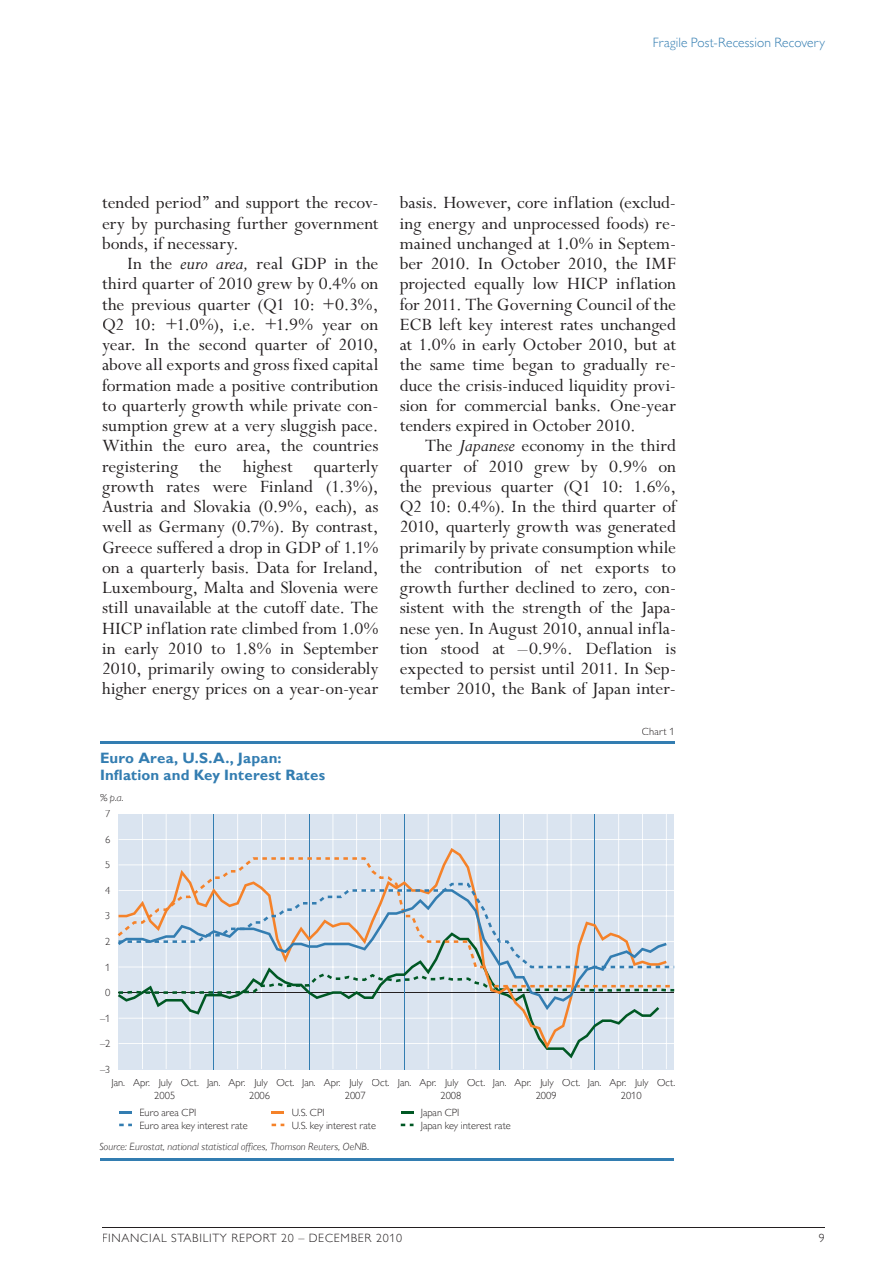
<style>
.page{position:relative;width:893px;height:1263px;background:#fff}
.page>*{position:absolute;margin:0;border:0;box-sizing:border-box;transform-origin:0 0}
.t1{font:19.5px/20.2px "Perpetua Std";color:#231f20;text-align:justify}
.t2{font:700 15px/17px "Gill Sans MT Pro";letter-spacing:.01em;color:#337db1}
.t3{font:300 13.5px "Gill Sans MT Pro";letter-spacing:.01em;color:#337db1}
.t4{font:300 12px "Gill Sans MT Pro";letter-spacing:.06em;color:#231f20}
.t5{font:300 10.5px/12.8px "Gill Sans MT Pro";color:#231f20}
.t6{font:italic 300 10.5px "Gill Sans MT Pro";letter-spacing:.01em;color:#231f20}
.s1{font-style:italic;font-size:20.25px}
</style>
<div class="page">
<hr style="left:102px;top:1227px;width:723px;height:1px;background:#231f20">
<hr style="left:100px;top:741px;width:574px;height:3px;background:#337db1">
<hr style="left:100px;top:1158px;width:574px;height:3px;background:#337db1">
<svg style="left:119px;top:1111px;width:13px;height:2px"></svg>
<svg style="left:119px;top:1124px;width:13px;height:2px"></svg>
<svg style="left:272px;top:1111px;width:12px;height:2px"></svg>
<svg style="left:272px;top:1124px;width:12px;height:2px"></svg>
<svg style="left:401px;top:1111px;width:12px;height:2px"></svg>
<svg style="left:401px;top:1124px;width:12px;height:2px"></svg>
<div style="left:119px;top:814px;width:555px;height:255px;background:#dae4f0"></div>
<hr style="left:666px;top:814px;width:1px;height:255px;background:#fff">
<hr style="left:642px;top:814px;width:1px;height:255px;background:#fff">
<hr style="left:618px;top:814px;width:1px;height:255px;background:#fff">
<hr style="left:571px;top:814px;width:1px;height:255px;background:#fff">
<hr style="left:547px;top:814px;width:1px;height:255px;background:#fff">
<hr style="left:523px;top:814px;width:1px;height:255px;background:#fff">
<hr style="left:475px;top:814px;width:1px;height:255px;background:#fff">
<hr style="left:451px;top:814px;width:1px;height:255px;background:#fff">
<hr style="left:428px;top:814px;width:1px;height:255px;background:#fff">
<hr style="left:380px;top:814px;width:1px;height:255px;background:#fff">
<hr style="left:356px;top:814px;width:1px;height:255px;background:#fff">
<hr style="left:332px;top:814px;width:1px;height:255px;background:#fff">
<hr style="left:285px;top:814px;width:1px;height:255px;background:#fff">
<hr style="left:261px;top:814px;width:1px;height:255px;background:#fff">
<hr style="left:237px;top:814px;width:1px;height:255px;background:#fff">
<hr style="left:190px;top:814px;width:1px;height:255px;background:#fff">
<hr style="left:166px;top:814px;width:1px;height:255px;background:#fff">
<hr style="left:142px;top:814px;width:1px;height:255px;background:#fff">
<hr style="left:119px;top:839px;width:555px;height:1px;background:#fff">
<hr style="left:119px;top:864px;width:555px;height:1px;background:#fff">
<hr style="left:119px;top:1018px;width:555px;height:1px;background:#fff">
<hr style="left:119px;top:1043px;width:555px;height:1px;background:#fff">
<hr style="left:213px;top:814px;width:1px;height:255px;background:#337db1">
<hr style="left:309px;top:814px;width:1px;height:255px;background:#337db1">
<hr style="left:404px;top:814px;width:1px;height:255px;background:#337db1">
<hr style="left:499px;top:814px;width:1px;height:255px;background:#337db1">
<hr style="left:594px;top:814px;width:1px;height:255px;background:#337db1">
<svg style="left:119px;top:848px;width:547px;height:201px"></svg>
<svg style="left:118px;top:857px;width:552px;height:130px"></svg>
<svg style="left:118px;top:889px;width:549px;height:121px"></svg>
<svg style="left:119px;top:883px;width:555px;height:85px"></svg>
<p class="t3" style="left:653px;top:35px;width:174px">Fragile Post-Recession Recovery</p>
<p class="t1" style="left:102px;top:193px;width:278px">tended period” and support the recov&shy;ery by purchasing further government bonds, if necessary.</p>
<p class="t1" style="left:102px;top:254px;width:278px;text-indent:26px">In the <span class="s1">euro area,</span> real GDP in the third quarter of 2010 grew by 0.4% on the previous quarter (Q1 10: +0.3%, Q2 10: +1.0%), i.e. +1.9% year on year. In the second quarter of 2010, above all exports and gross fixed capital formation made a positive contribution to quarterly growth while private con&shy;sumption grew at a very sluggish pace.<br>Within the euro area, the countries registering the highest quarterly growth rates were Finland (1.3%), Austria and Slovakia (0.9%, each), as well as Germany (0.7%). By contrast, Greece suffered a drop in GDP of 1.1% on a quarterly basis. Data for Ireland, Luxembourg, Malta and Slovenia were still unavailable at the cutoff date. The HICP inflation rate climbed from 1.0% in early 2010 to 1.8% in September 2010, primarily owing to considerably higher energy prices on a year-on-year</p>
<p class="t2" style="left:100px;top:749px;width:227px">Euro Area, U.S.A., Japan:<br>Inflation and Key Interest Rates</p>
<p class="t6" style="left:100px;top:791px;width:25px">% p.a.</p>
<p class="t5" style="left:105px;top:807px;width:7px">7</p>
<p class="t5" style="left:105px;top:833px;width:7px">6</p>
<p class="t5" style="left:105px;top:858px;width:7px">5</p>
<p class="t5" style="left:105px;top:884px;width:7px">4</p>
<p class="t5" style="left:105px;top:909px;width:7px">3</p>
<p class="t5" style="left:105px;top:935px;width:7px">2</p>
<p class="t5" style="left:105px;top:960px;width:7px">1</p>
<p class="t5" style="left:105px;top:986px;width:7px">0</p>
<p class="t5" style="left:100px;top:1011px;width:12px">–1</p>
<p class="t5" style="left:100px;top:1037px;width:12px">–2</p>
<p class="t5" style="left:100px;top:1062px;width:12px">–3</p>
<p class="t1" style="left:400px;top:193px;width:278px">basis. However, core inflation (exclud&shy;ing energy and unprocessed foods) re&shy;mained unchanged at 1.0% in Septem&shy;ber 2010. In October 2010, the IMF projected equally low HICP inflation for 2011. The Governing Council of the ECB left key interest rates unchanged at 1.0% in early October 2010, but at the same time began to gradually re&shy;duce the crisis-induced liquidity provi&shy;sion for commercial banks. One-year tenders expired in October 2010.</p>
<p class="t1" style="left:400px;top:436px;width:278px;text-indent:26px">The <span class="s1">Japanese</span> economy in the third quarter of 2010 grew by 0.9% on the previous quarter (Q1 10: 1.6%, Q2 10: 0.4%). In the third quarter of 2010, quarterly growth was generated primarily by private consumption while the contribution of net exports to growth further declined to zero, con&shy;sistent with the strength of the Japa&shy;nese yen. In August 2010, annual infla&shy;tion stood at –0.9%. Deflation is expected to persist until 2011. In Sep&shy;tember 2010, the Bank of Japan inter-</p>
<p class="t5" style="left:642px;top:724px;width:34px">Chart 1</p>
<p class="t5" style="left:112px;top:1076px;width:40px">Jan. Apr.</p>
<p class="t5" style="left:159px;top:1076px;width:518px">July Oct. Jan. Apr. July Oct. Jan. Apr. July Oct. Jan. Apr. July Oct. Jan. Apr. July Oct. Jan. Apr. July Oct.</p>
<p class="t5" style="left:154px;top:1089px;width:22px">2005</p>
<p class="t5" style="left:249px;top:1089px;width:22px">2006</p>
<p class="t5" style="left:345px;top:1089px;width:22px">2007</p>
<p class="t5" style="left:440px;top:1089px;width:22px">2008</p>
<p class="t5" style="left:536px;top:1089px;width:22px">2009</p>
<p class="t5" style="left:621px;top:1089px;width:22px">2010</p>
<p class="t5" style="left:139px;top:1106px;width:110px">Euro area CPI<br>Euro area key interest rate</p>
<p class="t5" style="left:292px;top:1106px;width:86px">U.S. CPI<br>U.S. key interest rate</p>
<p class="t5" style="left:421px;top:1106px;width:91px">Japan CPI<br>Japan key interest rate</p>
<p class="t6" style="left:99px;top:1140px;width:271px">Source: Eurostat, national statistical offices, Thomson Reuters, OeNB.</p>
<p class="t4" style="left:102px;top:1231px;width:302px">FINANCIAL STABILITY REPORT 20 – DECEMBER 2010</p>
<p class="t4" style="left:819px;top:1231px;width:7px">9</p>
</div>
